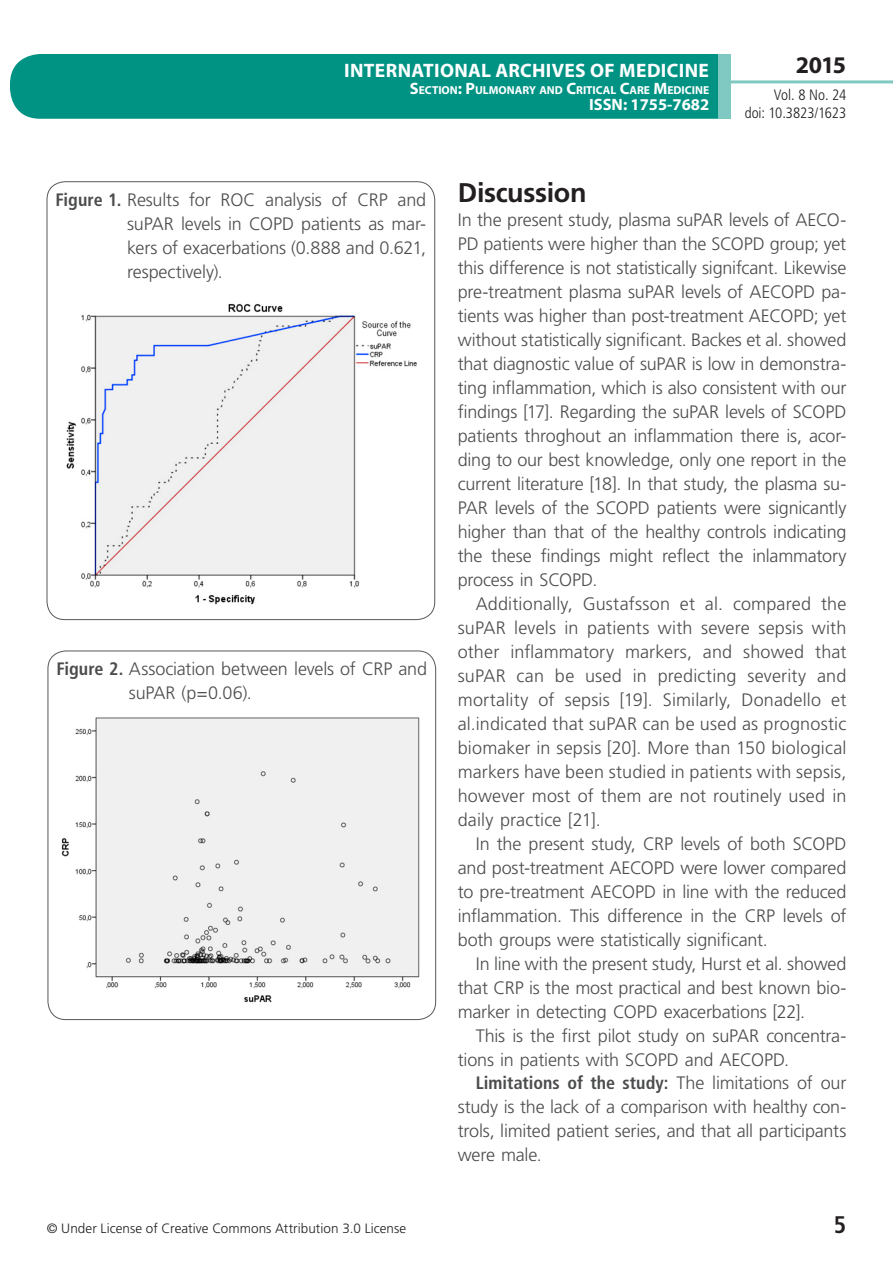
<style>
.page{position:relative;width:893px;height:1263px;background:#fff}
.page>*{position:absolute;margin:0;border:0;box-sizing:border-box;transform-origin:0 0}
.t1{font:700 27px "Frutiger LT Std";letter-spacing:-.015em;color:#231f20}
.t2{font:700 24px "Myriad Pro";color:#231f20}
.t3{font:700 condensed 24px "Frutiger LT Std";color:#231f20}
.t4{font:700 19.5px "Myriad Pro";letter-spacing:.02em;color:#fff}
.t5{font:300 18px/24px "Frutiger LT Std";letter-spacing:-.01em;color:#4b4c4d;text-align:justify}
.t6{font:700 16.5px "Myriad Pro";color:#fff}
.t7{font:300 condensed 15px/18px "Frutiger LT Std";color:#231f20;text-align:right}
.t8{font:300 13.5px "Frutiger LT Std";letter-spacing:.005em;color:#231f20}
.t9{font:700 11.55px "Myriad Pro";color:#fff}
.s1{font-size:16.5px}
.s2{font-weight:700;font-stretch:condensed}
</style>
<div class="page">
<div style="left:10px;top:54px;width:775px;height:65px;background:#009384;border-radius:30px"></div>
<div style="left:732px;top:0;width:161px;height:157px;background:#fff"></div>
<hr style="left:730px;top:80px;width:163px;height:3px;background:#80c9c2">
<div style="left:718px;top:54px;width:13px;height:65px;background:#80c9c2"></div>
<img style="left:66px;top:304px;width:351px;height:301px">
<img style="left:61px;top:717px;width:359px;height:286px">
<p class="t4" style="left:344px;top:58px;width:366px">INTERNATIONAL ARCHIVES OF MEDICINE</p>
<p class="t9" style="left:410px;top:82px;width:301px"><span class="s1">S</span>ECTION<span class="s1">: P</span>ULMONARY AND <span class="s1">C</span>RITICAL <span class="s1">C</span>ARE <span class="s1">M</span>EDICINE</p>
<p class="t6" style="left:589px;top:94px;width:122px">ISSN : 1755-7682</p>
<h2 class="t2" style="left:796px;top:49px;width:52px">2015</h2>
<p class="t7" style="left:745px;top:86px;width:103px">Vol. 8 No. 24<br>doi: 10.3823/1623</p>
<p class="t5" style="left:127px;top:188px;width:300px;text-indent:-72px"><span class="s2">Figure 1.</span> Results for ROC analysis of CRP and suPAR levels in COPD patients as mar&shy;kers of exacerbations (0.888 and 0.621, respectively).</p>
<p class="t5" style="left:129px;top:657px;width:300px;text-indent:-73px"><span class="s2">Figure 2.</span> Association between levels of CRP and suPAR (p=0.06).</p>
<h1 class="t1" style="left:458px;top:176px;width:130px">Discussion</h1>
<p class="t5" style="left:458px;top:208px;width:390px">In the present study, plasma suPAR levels of AECO-PD patients were higher than the SCOPD group; yet this difference is not statistically signifcant. Likewise pre-treatment plasma suPAR levels of AECOPD pa&shy;tients was higher than post-treatment AECOPD; yet without statistically significant. Backes et al. showed that diagnostic value of suPAR is low in demonstra&shy;ting inflammation, which is also consistent with our findings [17]. Regarding the suPAR levels of SCOPD patients throghout an inflammation there is, acor&shy;ding to our best knowledge, only one report in the current literature [18]. In that study, the plasma su-PAR levels of the SCOPD patients were signicantly higher than that of the healthy controls indicating the these findings might reflect the inlammatory process in SCOPD.</p>
<p class="t5" style="left:458px;top:592px;width:390px;text-indent:18px">Additionally, Gustafsson et al. compared the suPAR levels in patients with severe sepsis with other inflammatory markers, and showed that suPAR can be used in predicting severity and mortality of sepsis [19]. Similarly, Donadello et al.indicated that suPAR can be used as prognostic biomaker in sepsis [20]. More than 150 biological markers have been studied in patients with sepsis, however most of them are not routinely used in daily practice [21].</p>
<p class="t5" style="left:458px;top:831px;width:390px;text-indent:18px">In the present study, CRP levels of both SCOPD and post-treatment AECOPD were lower compared to pre-treatment AECOPD in line with the reduced inflammation. This difference in the CRP levels of both groups were statistically significant.</p>
<p class="t5" style="left:458px;top:951px;width:390px;text-indent:18px">In line with the present study, Hurst et al. showed that CRP is the most practical and best known bio&shy;marker in detecting COPD exacerbations [22].</p>
<p class="t5" style="left:458px;top:1023px;width:390px;text-indent:18px">This is the first pilot study on suPAR concentra&shy;tions in patients with SCOPD and AECOPD.</p>
<p class="t5" style="left:458px;top:1071px;width:390px;text-indent:18px"><span class="s2">Limitations of the study:</span> The limitations of our study is the lack of a comparison with healthy con&shy;trols, limited patient series, and that all participants were male.</p>
<p class="t8" style="left:47px;top:1220px;width:361px">© Under License of Creative Commons Attribution 3.0 License</p>
<h2 class="t3" style="left:834px;top:1210px;width:14px">5</h2>
</div>
